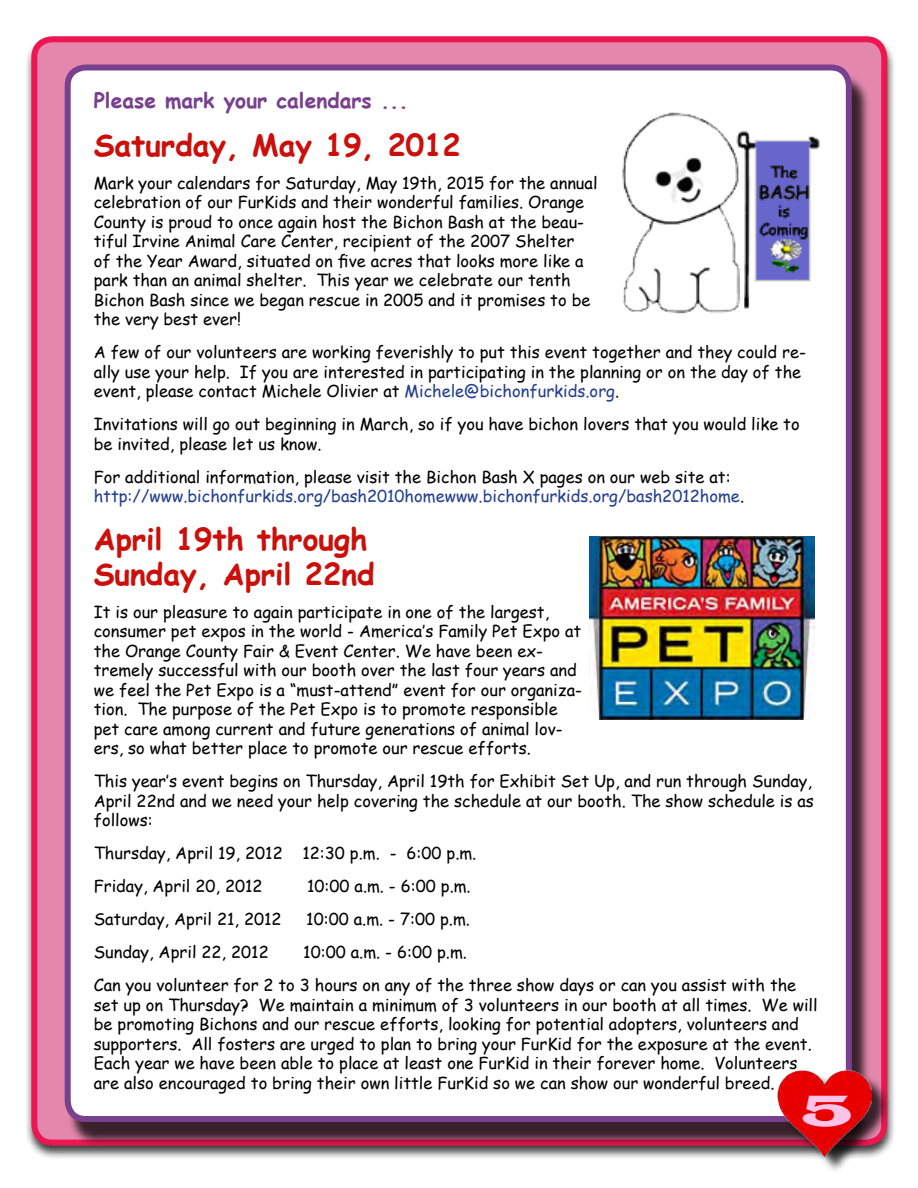
<style>
.page{position:relative;width:918px;height:1188px;background:#fff}
.page>*{position:absolute;margin:0;border:0;box-sizing:border-box;transform-origin:0 0}
.t1{font:45px "Latin Wide";color:#ffc3ea}
.t2{font:700 30px/34.5px "Comic Sans MS";color:#cb0f0a}
.t3{font:700 21px "Comic Sans MS";color:#79408d}
.t4{font:16.5px/19.5px "Comic Sans MS";color:#000}
.t5{font:16.5px/19.5px "Comic Sans MS";color:#25408f}
.s1{color:#25408f}
.s2{color:#000}
</style>
<div class="page">
<div style="left:24px;top:35px;width:872px;height:1126px;background:#000;opacity:.75"></div>
<div style="left:34px;top:39px;width:850px;height:1104px;background:#e387ad;border-radius:18px"></div>
<div style="left:31px;top:36px;width:856px;height:1110px;border:6px solid #ed1650;border-radius:18px"></div>
<div style="left:67px;top:73px;width:804px;height:1074px;background:#000;opacity:.75"></div>
<div style="left:68px;top:68px;width:781px;height:1051px;background:#fff;border-radius:18px"></div>
<div style="left:65px;top:64px;width:787px;height:1058px;border:6px solid #79408d;border-radius:18px"></div>
<img style="left:622px;top:112px;width:198px;height:202px">
<img style="left:589px;top:536px;width:225px;height:184px">
<div style="left:780px;top:1073px;width:109px;height:103px;background:#000;opacity:.75"></div>
<img style="left:778px;top:1067px;width:94px;height:94px">
<p class="t3" style="left:94px;top:84px;width:316px">Please mark your calendars ...</p>
<h2 class="t2" style="left:94px;top:126px;width:369px">Saturday, May 19, 2012</h2>
<p class="t4" style="left:94px;top:172px;width:505px">Mark your calendars for Saturday, May 19th, 2015 for the annual celebration of our FurKids and their wonderful families. Orange County is proud to once again host the Bichon Bash at the beau&shy;tiful Irvine Animal Care Center, recipient of the 2007 Shelter<br>of the Year Award, situated on five acres that looks more like a park than an animal shelter. This year we celebrate our tenth Bichon Bash since we began rescue in 2005 and it promises to be the very best ever!</p>
<p class="t4" style="left:94px;top:342px;width:714px">A few of our volunteers are working feverishly to put this event together and they could re&shy;ally use your help. If you are interested in participating in the planning or on the day of the event, please contact Michele Olivier at <span class="s1">Michele@bichonfurkids.org</span>.</p>
<p class="t4" style="left:94px;top:414px;width:708px">Invitations will go out beginning in March, so if you have bichon lovers that you would like to be invited, please let us know.</p>
<p class="t5" style="left:94px;top:466px;width:652px"><span class="s2">For additional information, please visit the Bichon Bash X pages on our web site at: </span>http://www.bichonfurkids.org/bash2010homewww.bichonfurkids.org/bash2012home<span class="s2">.</span></p>
<h2 class="t2" style="left:94px;top:521px;width:282px">April 19th through<br>Sunday, April 22nd</h2>
<p class="t4" style="left:94px;top:601px;width:490px">It is our pleasure to again participate in one of the largest, consumer pet expos in the world - America’s Family Pet Expo at the Orange County Fair &amp; Event Center. We have been ex&shy;tremely successful with our booth over the last four years and we feel the Pet Expo is a “must-attend” event for our organiza&shy;tion. The purpose of the Pet Expo is to promote responsible pet care among current and future generations of animal lov&shy;ers, so what better place to promote our rescue efforts.</p>
<p class="t4" style="left:94px;top:771px;width:722px">This year’s event begins on Thursday, April 19th for Exhibit Set Up, and run through Sunday,<br>April 22nd and we need your help covering the schedule at our booth. The show schedule is as follows:</p>
<p class="t4" style="left:94px;top:836px;width:384px;line-height:33px">Thursday, April 19, 2012 12:30 p.m. - 6:00 p.m.<br>Friday, April 20, 2012</p>
<p class="t4" style="left:307px;top:876px;width:165px">10:00 a.m. - 6:00 p.m.</p>
<p class="t4" style="left:94px;top:909px;width:189px">Saturday, April 21, 2012</p>
<p class="t4" style="left:306px;top:909px;width:165px">10:00 a.m. - 7:00 p.m.</p>
<p class="t4" style="left:94px;top:942px;width:177px">Sunday, April 22, 2012</p>
<p class="t4" style="left:94px;top:935px;width:704px;line-height:33px;text-indent:210px">10:00 a.m. - 6:00 p.m.<br>Can you volunteer for 2 to 3 hours on any of the three show days or can you assist with the</p>
<p class="t4" style="left:94px;top:994px;width:725px">set up on Thursday? We maintain a minimum of 3 volunteers in our booth at all times. We will be promoting Bichons and our rescue efforts, looking for potential adopters, volunteers and supporters. All fosters are urged to plan to bring your FurKid for the exposure at the event.<br>Each year we have been able to place at least one FurKid in their forever home. Volunteers are also encouraged to bring their own little FurKid so we can show our wonderful breed.</p>
<h1 class="t1" style="left:802px;top:1083px;width:52px">5</h1>
</div>
